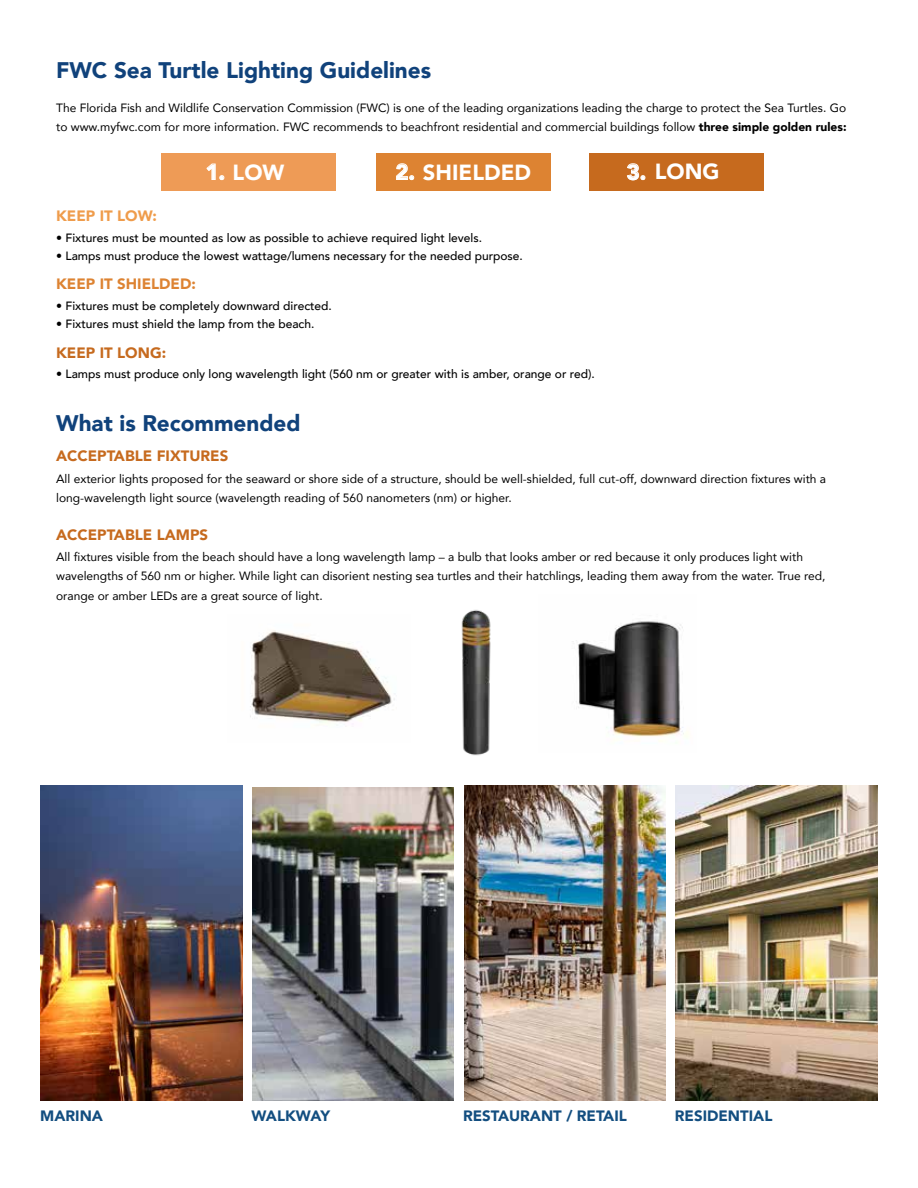
<style>
.page{position:relative;width:918px;height:1188px;background:#fff}
.page>*{position:absolute;margin:0;border:0;box-sizing:border-box;transform-origin:0 0}
.t1{font:900 22.5px "Avenir";color:#10427b}
.t2{font:900 21.9px "Avenir";color:#fff}
.t3{font:900 15px "Avenir";color:#c66a1e}
.t4{font:900 15px "Avenir";color:#134e80}
.t5{font:900 15px "Avenir";color:#dd8332}
.t6{font:900 15px "Avenir";color:#ef9c4b}
.t7{font:12px/19.5px "Avenir";color:#000}
.t8{font:500 12px "Avenir";color:#000}
.s1{font-weight:900}
</style>
<div class="page">
<div style="left:161px;top:153px;width:175px;height:38px;background:#ee9b56"></div>
<svg style="left:206px;top:163px;width:19px;height:18px"></svg>
<div style="left:376px;top:153px;width:175px;height:38px;background:#dd8332"></div>
<svg style="left:396px;top:163px;width:19px;height:18px"></svg>
<div style="left:589px;top:153px;width:175px;height:38px;background:#c66a1e"></div>
<svg style="left:627px;top:163px;width:19px;height:18px"></svg>
<img style="left:250px;top:630px;width:141px;height:96px">
<img style="left:572px;top:621px;width:117px;height:121px">
<img style="left:391px;top:610px;width:100px;height:146px">
<img style="left:40px;top:786px;width:202px;height:315px">
<img style="left:252px;top:787px;width:202px;height:314px">
<img style="left:464px;top:786px;width:202px;height:315px">
<img style="left:676px;top:786px;width:202px;height:315px">
<h1 class="t1" style="left:56px;top:51px;width:377px">FWC Sea Turtle Lighting Guidelines</h1>
<p class="t7" style="left:56px;top:98px;width:792px">The Florida Fish and Wildlife Conservation Commission (FWC) is one of the leading organizations leading the charge to protect the Sea Turtles. Go to www.myfwc.com for more information. FWC recommends to beachfront residential and commercial buildings follow <span class="s1">three simple golden rules:</span></p>
<h2 class="t2" style="left:206px;top:154px;width:80px">1. LOW</h2>
<h2 class="t2" style="left:396px;top:153px;width:137px">2. SHIELDED</h2>
<h2 class="t2" style="left:627px;top:153px;width:94px">3. LONG</h2>
<p class="t6" style="left:56px;top:203px;width:102px">KEEP IT LOW:</p>
<p class="t8" style="left:56px;top:227px;width:428px">• Fixtures must be mounted as low as possible to achieve required light levels.</p>
<p class="t8" style="left:56px;top:245px;width:468px">• Lamps must produce the lowest wattage/lumens necessary for the needed purpose.</p>
<p class="t5" style="left:56px;top:271px;width:141px">KEEP IT SHIELDED:</p>
<p class="t8" style="left:56px;top:296px;width:277px">• Fixtures must be completely downward directed.</p>
<p class="t8" style="left:56px;top:314px;width:260px">• Fixtures must shield the lamp from the beach.</p>
<p class="t3" style="left:56px;top:340px;width:111px">KEEP IT LONG:</p>
<p class="t8" style="left:56px;top:364px;width:540px">• Lamps must produce only long wavelength light (560 nm or greater with is amber, orange or red).</p>
<h1 class="t1" style="left:56px;top:404px;width:246px">What is Recommended</h1>
<p class="t3" style="left:56px;top:443px;width:174px">ACCEPTABLE FIXTURES</p>
<p class="t7" style="left:56px;top:469px;width:772px">All exterior lights proposed for the seaward or shore side of a structure, should be well-shielded, full cut-off, downward direction fixtures with a long-wavelength light source (wavelength reading of 560 nanometers (nm) or higher.</p>
<p class="t3" style="left:56px;top:522px;width:153px">ACCEPTABLE LAMPS</p>
<p class="t7" style="left:56px;top:546px;width:771px">All fixtures visible from the beach should have a long wavelength lamp – a bulb that looks amber or red because it only produces light with wavelengths of 560 nm or higher. While light can disorient nesting sea turtles and their hatchlings, leading them away from the water. True red, orange or amber LEDs are a great source of light.</p>
<p class="t4" style="left:40px;top:1103px;width:64px">MARINA</p>
<p class="t4" style="left:251px;top:1103px;width:80px">WALKWAY</p>
<p class="t4" style="left:463px;top:1103px;width:165px">RESTAURANT / RETAIL</p>
<p class="t4" style="left:675px;top:1103px;width:99px">RESIDENTIAL</p>
</div>
